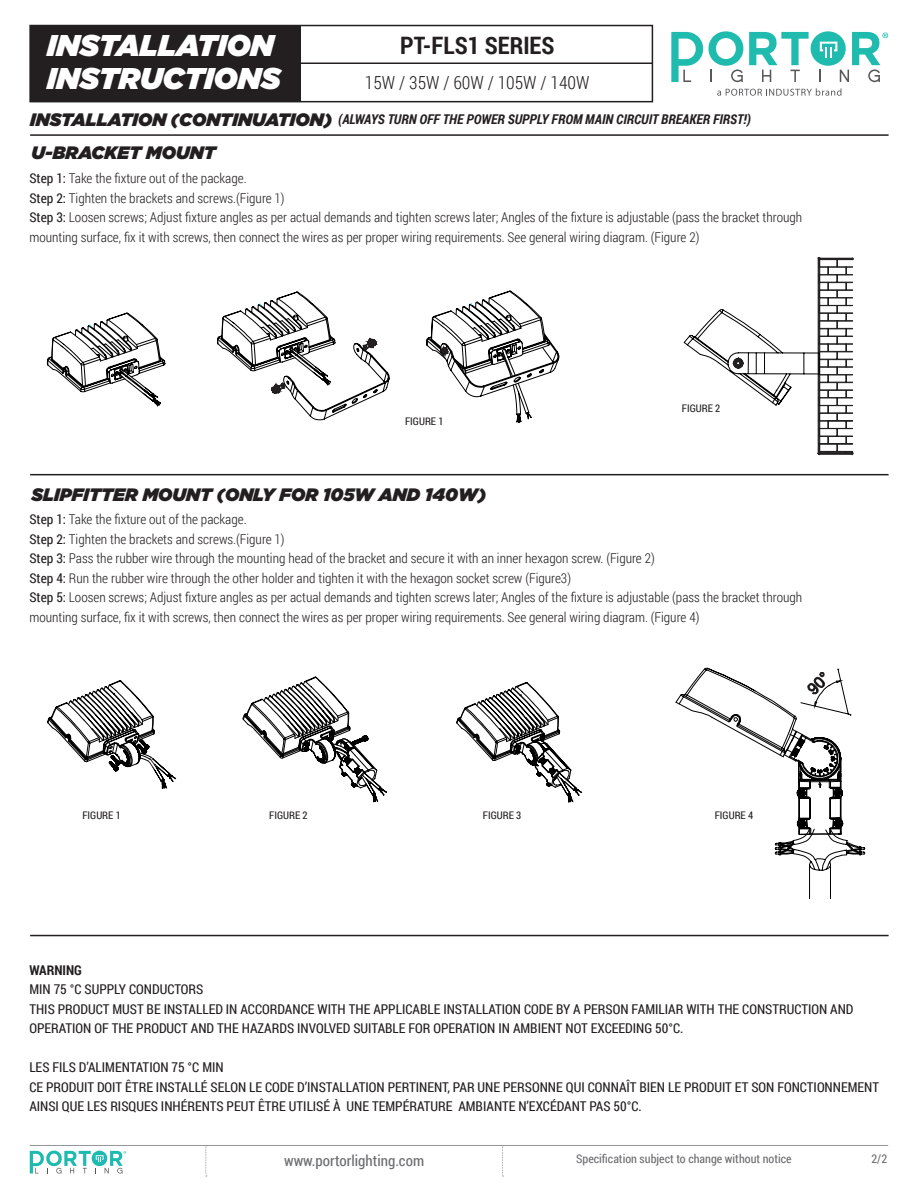
<style>
.page{position:relative;width:918px;height:1188px;background:#fff}
.page>*{position:absolute;margin:0;border:0;box-sizing:border-box;transform-origin:0 0}
.t1{font:italic 900 30px "Gotham";color:#fff}
.t2{font:700 24px "Roboto Condensed";color:#231f20}
.t3{font:italic 900 18px "Gotham";color:#231f20}
.t4{font:300 18px "Roboto Condensed";color:#231f20}
.t5{font:15px "Roboto Condensed";color:#6c6d70}
.t6{font:300 13.5px/19.5px "Roboto Condensed";color:#231f20}
.t7{font:13.5px/19.5px "Roboto Condensed";color:#231f20}
.t8{font:italic 700 13.5px "Roboto Condensed";color:#231f20}
.t9{font:700 13.5px "Roboto Condensed";color:#231f20}
.t10{font:12px "Roboto Condensed";color:#6c6d70}
.t11{font:10.5px "Roboto Condensed";color:#231f20}
.s1{font-weight:400}
</style>
<div class="page">
<div style="left:811px;top:31px;width:35px;height:35px;background:#20bbaf;border-radius:50%"></div>
<svg style="left:749px;top:32px;width:60px;height:50px"></svg>
<svg style="left:819px;top:32px;width:69px;height:50px"></svg>
<svg style="left:671px;top:31px;width:72px;height:51px"></svg>
<svg style="left:717px;top:88px;width:124px;height:8px"></svg>
<svg style="left:205px;top:1146px;width:2px;height:31px"></svg>
<svg style="left:502px;top:1146px;width:1px;height:31px"></svg>
<svg style="left:30px;top:1151px;width:96px;height:23px"></svg>
<hr style="left:30px;top:1145px;width:858px;height:1px;background:#939598">
<hr style="left:30px;top:134px;width:859px;height:2px;background:#231f20">
<hr style="left:30px;top:474px;width:859px;height:1px;background:#231f20">
<hr style="left:30px;top:935px;width:859px;height:1px;background:#231f20">
<div style="left:29px;top:25px;width:624px;height:77px;border:2px solid #231f20"></div>
<div style="left:30px;top:26px;width:271px;height:76px;background:#231f20"></div>
<hr style="left:299px;top:63px;width:353px;height:1px;background:#231f20">
<svg style="left:47px;top:313px;width:119px;height:94px"></svg>
<svg style="left:217px;top:291px;width:173px;height:129px"></svg>
<svg style="left:426px;top:291px;width:133px;height:132px"></svg>
<svg style="left:683px;top:257px;width:171px;height:199px"></svg>
<svg style="left:47px;top:680px;width:129px;height:109px"></svg>
<svg style="left:242px;top:676px;width:340px;height:127px"></svg>
<svg style="left:675px;top:668px;width:191px;height:231px"></svg>
<p class="t1" style="left:47px;top:28px;width:228px">INSTALLATION</p>
<p class="t1" style="left:47px;top:61px;width:235px">INSTRUCTIONS</p>
<p class="t2" style="left:400px;top:28px;width:156px">PT-FLS1 SERIES</p>
<p class="t4" style="left:365px;top:70px;width:226px">15W / 35W / 60W / 105W / 140W</p>
<p class="t3" style="left:30px;top:109px;width:303px">INSTALLATION (CONTINUATION)</p>
<p class="t8" style="left:338px;top:109px;width:414px">(ALWAYS TURN OFF THE POWER SUPPLY FROM MAIN CIRCUIT BREAKER FIRST!)</p>
<p class="t3" style="left:32px;top:143px;width:186px">U-BRACKET MOUNT</p>
<p class="t6" style="left:29px;top:168px;width:219px"><span class="s1">Step 1:</span> Take the fixture out of the package.</p>
<p class="t6" style="left:29px;top:188px;width:257px"><span class="s1">Step 2:</span> Tighten the brackets and screws.(Figure 1)</p>
<p class="t6" style="left:29px;top:207px;width:774px"><span class="s1">Step 3:</span> Loosen screws; Adjust fixture angles as per actual demands and tighten screws later; Angles of the fixture is adjustable (pass the bracket through mounting surface, fix it with screws, then connect the wires as per proper wiring requirements. See general wiring diagram. (Figure 2)</p>
<p class="t11" style="left:405px;top:414px;width:40px">FIGURE 1</p>
<p class="t3" style="left:32px;top:484px;width:456px">SLIPFITTER MOUNT (ONLY FOR 105W AND 140W)</p>
<p class="t11" style="left:682px;top:401px;width:40px">FIGURE 2</p>
<p class="t6" style="left:29px;top:509px;width:219px"><span class="s1">Step 1:</span> Take the fixture out of the package.</p>
<p class="t6" style="left:29px;top:529px;width:257px"><span class="s1">Step 2:</span> Tighten the brackets and screws.(Figure 1)</p>
<p class="t6" style="left:29px;top:548px;width:627px"><span class="s1">Step 3:</span> Pass the rubber wire through the mounting head of the bracket and secure it with an inner hexagon screw. (Figure 2)</p>
<p class="t6" style="left:29px;top:568px;width:543px"><span class="s1">Step 4:</span> Run the rubber wire through the other holder and tighten it with the hexagon socket screw (Figure3)</p>
<p class="t6" style="left:29px;top:587px;width:774px"><span class="s1">Step 5:</span> Loosen screws; Adjust fixture angles as per actual demands and tighten screws later; Angles of the fixture is adjustable (pass the bracket through mounting surface, fix it with screws, then connect the wires as per proper wiring requirements. See general wiring diagram. (Figure 4)</p>
<p class="t11" style="left:82px;top:807px;width:40px">FIGURE 1</p>
<p class="t11" style="left:269px;top:807px;width:40px">FIGURE 2</p>
<p class="t11" style="left:483px;top:807px;width:40px">FIGURE 3</p>
<p class="t11" style="left:715px;top:807px;width:40px">FIGURE 4</p>
<p class="t9" style="left:29px;top:961px;width:54px">WARNING</p>
<p class="t7" style="left:29px;top:979px;width:176px">MIN 75 °C SUPPLY CONDUCTORS</p>
<p class="t7" style="left:29px;top:999px;width:826px">THIS PRODUCT MUST BE INSTALLED IN ACCORDANCE WITH THE APPLICABLE INSTALLATION CODE BY A PERSON FAMILIAR WITH THE CONSTRUCTION AND<br>OPERATION OF THE PRODUCT AND THE HAZARDS INVOLVED SUITABLE FOR OPERATION IN AMBIENT NOT EXCEEDING 50°C.</p>
<p class="t7" style="left:29px;top:1057px;width:196px">LES FILS D’ALIMENTATION 75 °C MIN</p>
<p class="t7" style="left:29px;top:1077px;width:851px">CE PRODUIT DOIT ÊTRE INSTALLÉ SELON LE CODE D’INSTALLATION PERTINENT, PAR UNE PERSONNE QUI CONNAÎT BIEN LE PRODUIT ET SON FONCTIONNEMENT<br>AINSI QUE LES RISQUES INHÉRENTS PEUT ÊTRE UTILISÉ À UNE TEMPÉRATURE AMBIANTE N’EXCÉDANT PAS 50°C.</p>
<p class="t5" style="left:284px;top:1151px;width:142px">www.portorlighting.com</p>
<p class="t10" style="left:576px;top:1151px;width:217px">Specification subject to change without notice</p>
<p class="t10" style="left:871px;top:1151px;width:17px">2/2</p>
</div>
